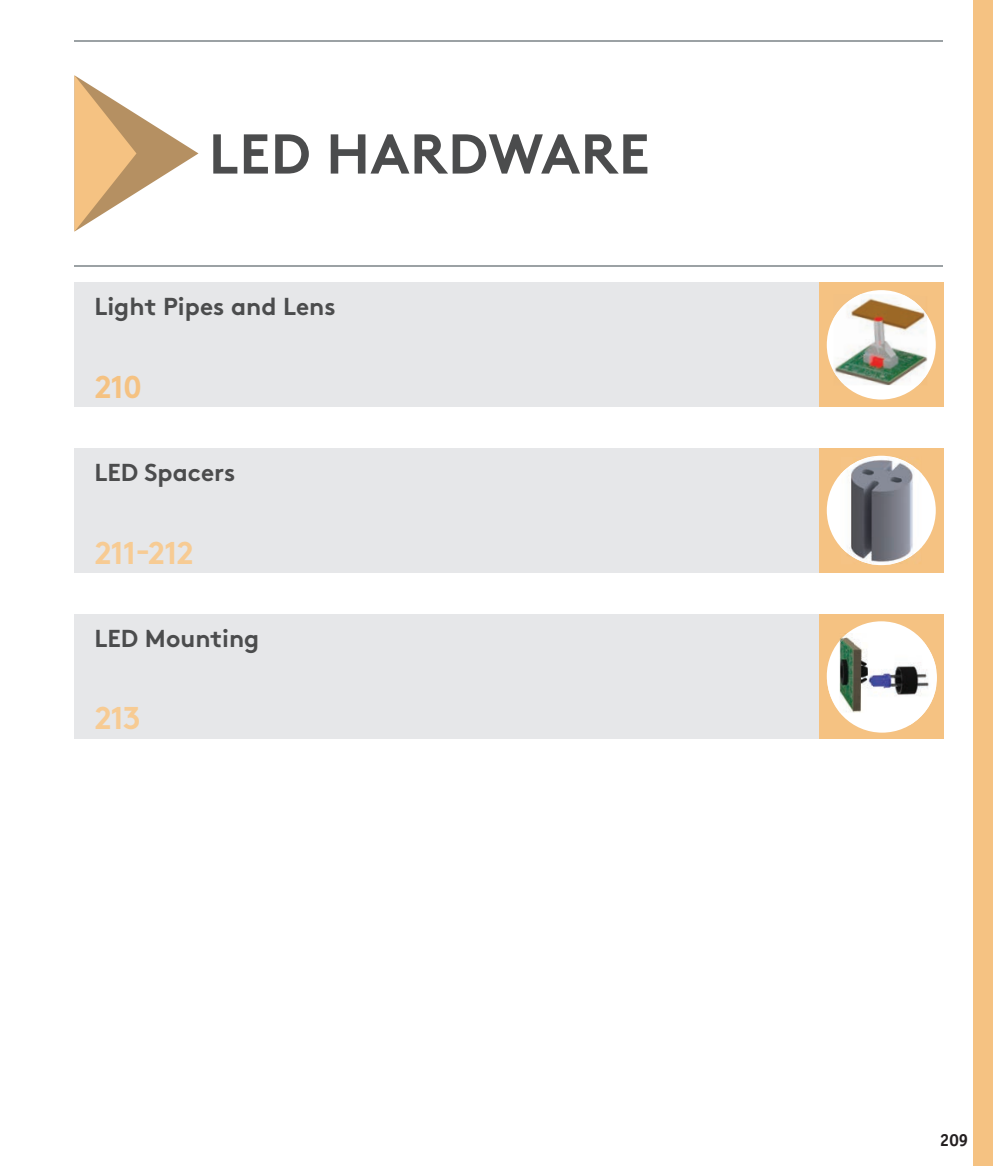
<style>
.page{position:relative;width:993px;height:1166px;background:#fff}
.page>*{position:absolute;margin:0;border:0;box-sizing:border-box;transform-origin:0 0}
.t1{font:700 56px "Brown Pro";letter-spacing:.01em;color:#4b4c4d}
.t2{font:700 31.5px "Brown Pro";letter-spacing:-.03em;color:#f7cb93}
.t3{font:700 31.5px "Brown Pro";color:#f5c282}
.t4{font:700 24.5px "Brown Pro";color:#4b4c4d}
.t5{font:700 17.5px "Officina Sans ITC Std";color:#231f20}
</style>
<div class="page">
<div style="left:74px;top:448px;width:869px;height:124px;background:#e6e7e9"></div>
<div style="left:819px;top:448px;width:124px;height:124px;background:#f5c282"></div>
<div style="left:826px;top:456px;width:109px;height:109px;background:#fff;border-radius:50%"></div>
<div style="left:74px;top:614px;width:869px;height:124px;background:#e6e7e9"></div>
<div style="left:819px;top:614px;width:124px;height:124px;background:#f5c282"></div>
<div style="left:74px;top:283px;width:869px;height:124px;background:#e6e7e9"></div>
<div style="left:819px;top:283px;width:124px;height:124px;background:#f5c282"></div>
<div style="left:826px;top:290px;width:109px;height:109px;background:#fff;border-radius:50%"></div>
<img style="left:833px;top:294px;width:93px;height:91px">
<img style="left:840px;top:457px;width:81px;height:107px">
<div style="left:827px;top:623px;width:109px;height:109px;background:#fff;border-radius:50%"></div>
<div style="left:972px;top:0;width:20px;height:1166px;background:#f5c282"></div>
<hr style="left:74px;top:40px;width:869px;height:1px;background:#9ba1a4">
<hr style="left:74px;top:265px;width:869px;height:2px;background:#9ba1a4">
<svg style="left:74px;top:75px;width:124px;height:157px"></svg>
<img style="left:854px;top:642px;width:81px;height:83px">
<img style="left:839px;top:633px;width:16px;height:79px">
<img style="left:854px;top:642px;width:18px;height:70px">
<p class="t1" style="left:209px;top:109px;width:442px">LED HARDWARE</p>
<p class="t4" style="left:94px;top:287px;width:243px">Light Pipes and Lens</p>
<p class="t3" style="left:94px;top:362px;width:49px">210</p>
<p class="t4" style="left:94px;top:452px;width:142px">LED Spacers</p>
<p class="t2" style="left:94px;top:527px;width:101px">211-212</p>
<p class="t4" style="left:94px;top:618px;width:166px">LED Mounting</p>
<p class="t2" style="left:94px;top:693px;width:48px">213</p>
<p class="t5" style="left:939px;top:1129px;width:30px">209</p>
</div>
